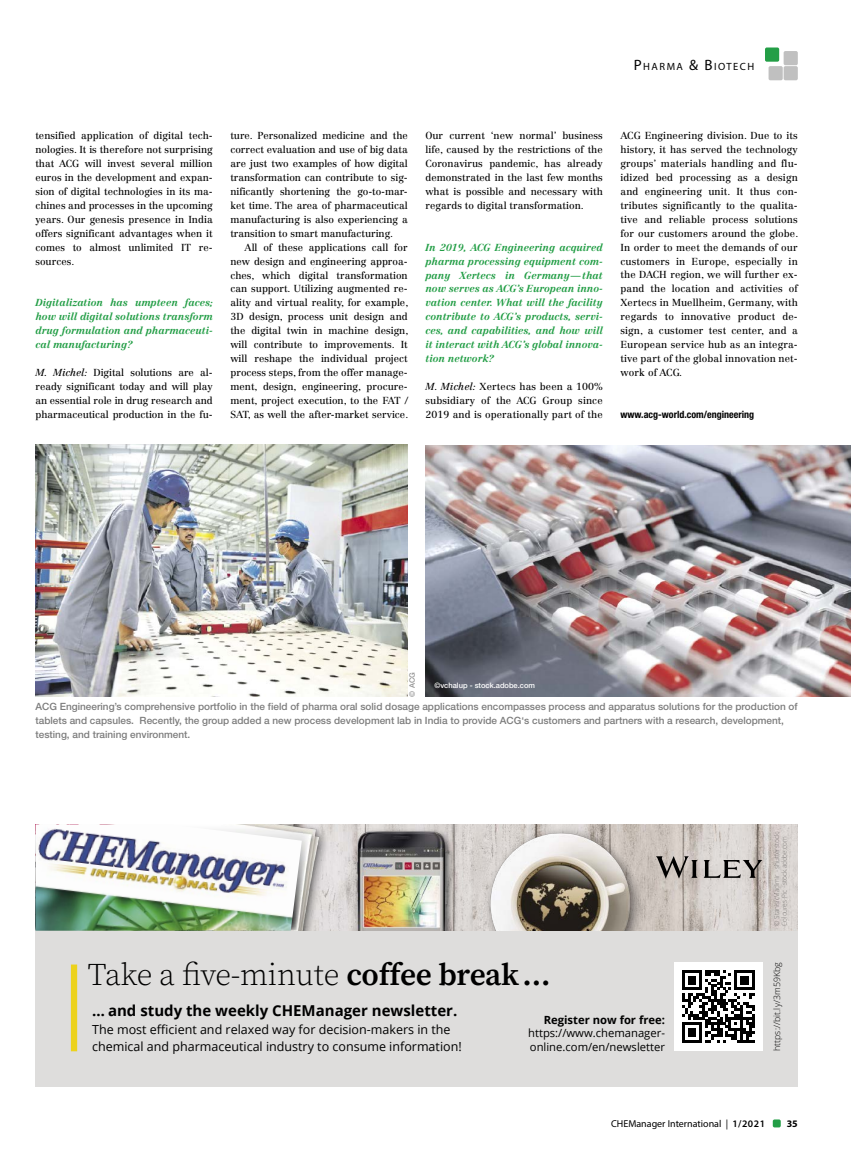
<style>
.page{position:relative;width:851px;height:1170px;background:#fff}
.page>*{position:absolute;margin:0;border:0;box-sizing:border-box;transform-origin:0 0}
.t1{font:300 31.25px "Source Serif Pro";letter-spacing:-.01em;color:#000}
.t2{font:700 15px "Open Sans";color:#000}
.t3{font:12.5px/17.5px "Open Sans";color:#000}
.t4{font:11.25px/13.8px "Open Sans";color:#000}
.t5{font:700 11.25px "Open Sans";color:#000}
.t6{font:10.5px "Myriad Pro";letter-spacing:.145em;color:#000}
.t7{font:10px/13.9px "Centennial LT Std";letter-spacing:.01em;color:#000;text-align:justify}
.t8{font:italic 700 10px/13.9px "Centennial LT Std";color:#239e46;text-align:justify}
.t9{font:500 10px/13.9px "Helvetica Neue LT Std";color:#7c7c7c}
.t10{font:10px "Myriad Pro";color:#000}
.t11{font:700 condensed 10px "Helvetica Neue LT Std";color:#000}
.t12{font:700 10px "Myriad Pro";color:#000}
.t13{font:300 8.75px "Open Sans";letter-spacing:.01em;color:#000}
.t14{font:500 7.5px "Helvetica Neue LT Std";color:#fff}
.t15{font:500 7.5px "Helvetica Neue LT Std";color:#939393}
.t16{font:300 6.88px/7.5px "Open Sans";letter-spacing:-.01em;color:#939393;scale:.94 1}
.s1{font-size:15px}
.s2{font-style:italic}
.s3{font-weight:600}
</style>
<div class="page">
<img style="left:35px;top:444px;width:372px;height:252px">
<img style="left:425px;top:445px;width:425px;height:251px">
<div style="left:35px;top:824px;width:762px;height:262px;background:#dedddc"></div>
<img style="left:356px;top:824px;width:441px;height:106px">
<img style="left:310px;top:824px;width:46px;height:106px">
<svg style="left:656px;top:856px;width:106px;height:22px"></svg>
<div style="left:673px;top:961px;width:89px;height:89px;background:#fff"></div>
<svg style="left:682px;top:970px;width:72px;height:72px"></svg>
<div style="left:71px;top:964px;width:6px;height:87px;background:#ecd21c"></div>
<img style="left:472px;top:824px;width:178px;height:106px">
<svg style="left:302px;top:824px;width:8px;height:106px"></svg>
<img style="left:35px;top:824px;width:267px;height:106px">
<div style="left:772px;top:1119px;width:8px;height:8px;background:#239e46;border-radius:2px"></div>
<div style="left:764px;top:47px;width:15px;height:15px;background:#239e46;border-radius:2px"></div>
<div style="left:768px;top:66px;width:14px;height:14px;background:#c0c0c0;border-radius:2px"></div>
<div style="left:783px;top:51px;width:14px;height:14px;background:#c0c0c0;border-radius:2px"></div>
<div style="left:783px;top:66px;width:14px;height:14px;background:#c0c0c0;border-radius:2px"></div>
<p class="t6" style="left:633px;top:60px;width:122px"><span class="s1">P</span>HARMA <span class="s1">&amp; B</span>IOTECH</p>
<p class="t7" style="left:35px;top:129px;width:179px">tensified application of digital tech&shy;nologies. It is therefore not surprising that ACG will invest several million euros in the development and expan&shy;sion of digital technologies in its ma&shy;chines and processes in the upcoming years. Our genesis presence in India offers significant advantages when it comes to almost unlimited IT re&shy;sources.</p>
<p class="t8" style="left:35px;top:296px;width:179px">Digitalization has umpteen faces; how will digital solutions transform drug formulation and pharmaceuti&shy;cal manufacturing?</p>
<p class="t7" style="left:35px;top:365px;width:179px"><span class="s2">M. Michel:</span> Digital solutions are al&shy;ready significant today and will play an essential role in drug research and pharmaceutical production in the fu-</p>
<p class="t7" style="left:230px;top:129px;width:179px">ture. Personalized medicine and the correct evaluation and use of big data are just two examples of how digital transformation can contribute to sig&shy;nificantly shortening the go-to-mar&shy;ket time. The area of pharmaceutical manufacturing is also experiencing a transition to smart manufacturing.</p>
<p class="t7" style="left:230px;top:240px;width:179px;text-indent:14px">All of these applications call for new design and engineering approa&shy;ches, which digital transformation can support. Utilizing augmented re&shy;ality and virtual reality, for example, 3D design, process unit design and the digital twin in machine design, will contribute to improvements. It will reshape the individual project process steps, from the offer manage&shy;ment, design, engineering, procure&shy;ment, project execution, to the FAT / SAT, as well the after-market service.</p>
<p class="t7" style="left:425px;top:129px;width:179px">Our current ‘new normal’ business life, caused by the restrictions of the Coronavirus pandemic, has already demonstrated in the last few months what is possible and necessary with regards to digital transformation.</p>
<p class="t8" style="left:425px;top:240px;width:179px">In 2019, ACG Engineering acquired pharma processing equipment com&shy;pany Xertecs in Germany—that now serves as ACG’s European inno&shy;vation center. What will the facility contribute to ACG’s products, servi&shy;ces, and capabilities, and how will it interact with ACG’s global innova&shy;tion network?</p>
<p class="t7" style="left:425px;top:379px;width:179px"><span class="s2">M. Michel:</span> Xertecs has been a 100% subsidiary of the ACG Group since 2019 and is operationally part of the</p>
<p class="t7" style="left:620px;top:129px;width:179px;text-align:left">ACG Engineering division. Due to its history, it has served the technology groups’ materials handling and flu&shy;idized bed processing as a design and engineering unit. It thus con&shy;tributes significantly to the qualita&shy;tive and reliable process solutions for our customers around the globe.<br>In order to meet the demands of our customers in Europe, especially in the DACH region, we will further ex&shy;pand the location and activities of Xertecs in Muellheim, Germany, with regards to innovative product de&shy;sign, a customer test center, and a European service hub as an integra&shy;tive part of the global innovation net&shy;work of ACG.</p>
<p class="t11" style="left:620px;top:408px;width:135px">www.acg-world.com/engineering</p>
<p class="t15" style="left:407px;top:696px;width:26px;rotate:-90deg">© ACG</p>
<p class="t14" style="left:434px;top:680px;width:102px">©vchalup - stock.adobe.com</p>
<p class="t9" style="left:35px;top:699px;width:763px">ACG Engineering’s comprehensive portfolio in the field of pharma oral solid dosage applications encompasses process and apparatus solutions for the production of tablets and capsules. Recently, the group added a new process development lab in India to provide ACG‘s customers and partners with a research, development, testing, and training environment.</p>
<h1 class="t1" style="left:88px;top:956px;width:464px">Take a ve-minute <span class="s3">coffee break ...</span></h1>
<p class="t5" style="left:543px;top:1011px;width:123px">Register now for free:</p>
<p class="t4" style="left:528px;top:1026px;width:138px">https://www.chemanager&shy;online.com/en/newsletter</p>
<h2 class="t2" style="left:92px;top:1000px;width:366px">… and study the weekly CHEManager newsletter.</h2>
<p class="t3" style="left:92px;top:1019px;width:371px">The most efficient and relaxed way for decision-makers in the chemical and pharmaceutical industry to consume information!</p>
<p class="t16" style="left:772px;top:925px;width:101px;rotate:-90deg">© StanisicVladimir - shutterstock;<br>Coloures-Pic - stock.adobe.com</p>
<p class="t13" style="left:771px;top:1051px;width:91px;rotate:-90deg">https://bit.ly/3m59Kbg</p>
<p class="t10" style="left:611px;top:1117px;width:155px">CHEManager International | <span class="s3">1/2021</span></p>
<p class="t12" style="left:786px;top:1117px;width:13px">35</p>
</div>
